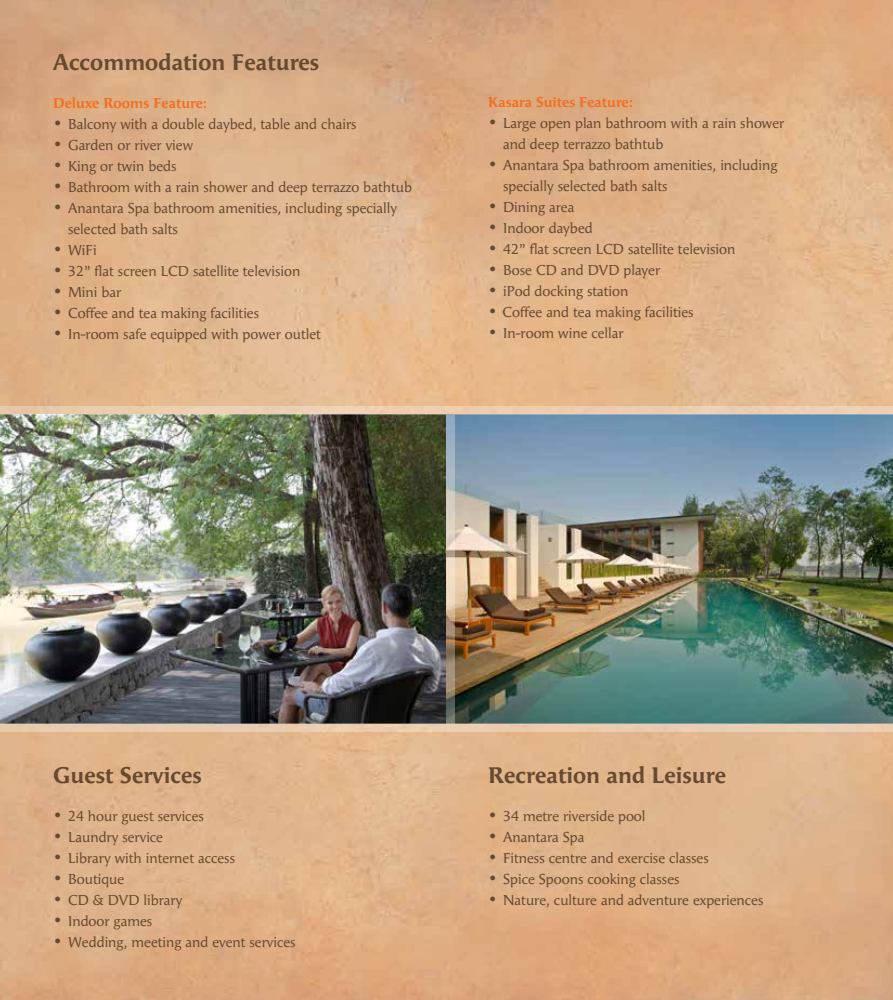
<style>
.page{position:relative;width:893px;height:1000px;background:#fff}
.page>*{position:absolute;margin:0;border:0;box-sizing:border-box;transform-origin:0 0}
.t1{font:700 22.5px "Angie";color:#654931}
.t2{font:14.25px/21px "Angie";color:#654931}
.t3{font:700 14.25px "Angie";color:#f36f21}
.s1{font-size:18px}
</style>
<div class="page">
<img style="left:0;top:0;width:893px;height:999px">
<img style="left:0;top:415px;width:893px;height:308px">
<svg style="left:446px;top:415px;width:9px;height:308px;background:#b3aca1"></svg>
<div style="left:0;top:406px;width:893px;height:9px;background:#eccdaf"></div>
<div style="left:0;top:723px;width:893px;height:8px;background:#eacbae"></div>
<h1 class="t1" style="left:53px;top:50px;width:268px">Accommodation Features</h1>
<p class="t3" style="left:53px;top:96px;width:156px">Deluxe Rooms Feature:</p>
<p class="t2" style="left:53px;top:114px;width:305px"><span class="s1">•</span> Balcony with a double daybed, table and chairs</p>
<p class="t2" style="left:53px;top:135px;width:141px"><span class="s1">•</span> Garden or river view</p>
<p class="t2" style="left:53px;top:156px;width:125px"><span class="s1">•</span> King or twin beds</p>
<p class="t2" style="left:53px;top:177px;width:360px"><span class="s1">•</span> Bathroom with a rain shower and deep terrazzo bathtub</p>
<p class="t2" style="left:68px;top:198px;width:330px;text-indent:-15px"><span class="s1">•</span> Anantara Spa bathroom amenities, including specially selected bath salts</p>
<p class="t2" style="left:53px;top:240px;width:45px"><span class="s1">•</span> WiFi</p>
<p class="t2" style="left:53px;top:261px;width:249px"><span class="s1">•</span> 32” flat screen LCD satellite television</p>
<p class="t2" style="left:53px;top:282px;width:70px"><span class="s1">•</span> Mini bar</p>
<p class="t2" style="left:53px;top:303px;width:208px"><span class="s1">•</span> Coffee and tea making facilities</p>
<p class="t2" style="left:53px;top:324px;width:269px"><span class="s1">•</span> In-room safe equipped with power outlet</p>
<p class="t3" style="left:488px;top:94px;width:147px">Kasara Suites Feature:</p>
<p class="t2" style="left:503px;top:113px;width:283px;text-indent:-15px"><span class="s1">•</span> Large open plan bathroom with a rain shower and deep terrazzo bathtub</p>
<p class="t2" style="left:503px;top:155px;width:276px;text-indent:-15px"><span class="s1">•</span> Anantara Spa bathroom amenities, including specially selected bath salts</p>
<p class="t2" style="left:488px;top:197px;width:88px"><span class="s1">•</span> Dining area</p>
<p class="t2" style="left:488px;top:218px;width:106px"><span class="s1">•</span> Indoor daybed</p>
<p class="t2" style="left:488px;top:239px;width:249px"><span class="s1">•</span> 42” flat screen LCD satellite television</p>
<p class="t2" style="left:488px;top:260px;width:174px"><span class="s1">•</span> Bose CD and DVD player</p>
<p class="t2" style="left:488px;top:281px;width:142px"><span class="s1">•</span> iPod docking station</p>
<p class="t2" style="left:488px;top:302px;width:207px"><span class="s1">•</span> Coffee and tea making facilities</p>
<p class="t2" style="left:488px;top:323px;width:137px"><span class="s1">•</span> In-room wine cellar</p>
<h1 class="t1" style="left:53px;top:763px;width:150px">Guest Services</h1>
<p class="t2" style="left:53px;top:806px;width:152px"><span class="s1">•</span> 24 hour guest services</p>
<p class="t2" style="left:53px;top:827px;width:111px"><span class="s1">•</span> Laundry service</p>
<p class="t2" style="left:53px;top:848px;width:183px"><span class="s1">•</span> Library with internet access</p>
<p class="t2" style="left:53px;top:869px;width:73px"><span class="s1">•</span> Boutique</p>
<p class="t2" style="left:53px;top:890px;width:131px"><span class="s1">•</span> CD &amp; DVD library</p>
<p class="t2" style="left:53px;top:911px;width:101px"><span class="s1">•</span> Indoor games</p>
<p class="t2" style="left:53px;top:932px;width:244px"><span class="s1">•</span> Wedding, meeting and event services</p>
<h1 class="t1" style="left:488px;top:763px;width:239px">Recreation and Leisure</h1>
<p class="t2" style="left:488px;top:806px;width:159px"><span class="s1">•</span> 34 metre riverside pool</p>
<p class="t2" style="left:488px;top:827px;width:98px"><span class="s1">•</span> Anantara Spa</p>
<p class="t2" style="left:488px;top:848px;width:222px"><span class="s1">•</span> Fitness centre and exercise classes</p>
<p class="t2" style="left:488px;top:869px;width:193px"><span class="s1">•</span> Spice Spoons cooking classes</p>
<p class="t2" style="left:488px;top:890px;width:277px"><span class="s1">•</span> Nature, culture and adventure experiences</p>
</div>
